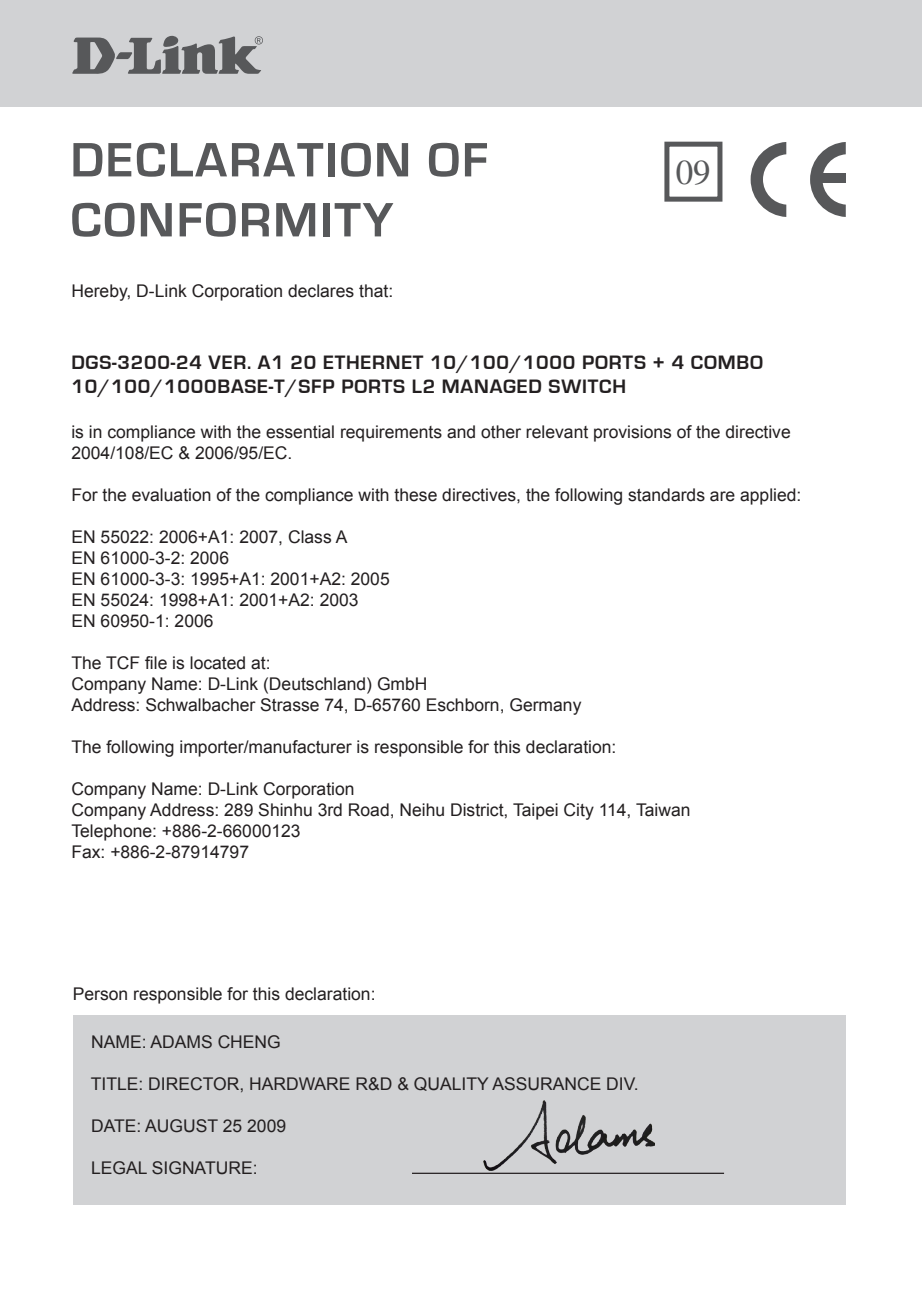
<style>
.page{position:relative;width:922px;height:1297px;background:#fff}
.page>*{position:absolute;margin:0;border:0;box-sizing:border-box;transform-origin:0 0}
.t1{font:700 50px "Eurostile";letter-spacing:.04em;color:#57585a}
.t2{font:35px "Times";color:#57585a}
.t3{font:700 20px/24px "Eurostile";letter-spacing:.04em;color:#231f20}
.t4{font:17.5px/21px "Arial";color:#231f20}
</style>
<div class="page">
<div style="left:1px;top:0;width:920px;height:107px;background:#d1d2d4"></div>
<div style="left:664px;top:142px;width:58px;height:60px;border:5px solid #57585a"></div>
<div style="left:74px;top:1015px;width:771px;height:189px;background:#d1d2d4"></div>
<hr style="left:412px;top:1173px;width:311px;height:1px;background:#231f20">
<img style="left:483px;top:1101px;width:171px;height:70px">
<svg style="left:72px;top:36px;width:191px;height:38px"></svg>
<svg style="left:750px;top:142px;width:36px;height:75px"></svg>
<svg style="left:810px;top:142px;width:35px;height:75px"></svg>
<div style="left:819px;top:174px;width:26px;height:9px;background:#57585a"></div>
<h1 class="t1" style="left:70px;top:133px;width:419px">DECLARATION OF</h1>
<h1 class="t1" style="left:70px;top:193px;width:324px">CONFORMITY</h1>
<p class="t4" style="left:71px;top:280px;width:323px">Hereby, D-Link Corporation declares that:</p>
<h2 class="t2" style="left:675px;top:152px;width:36px">09</h2>
<p class="t3" style="left:71px;top:351px;width:693px">DGS-3200-24 VER. A1 20 ETHERNET 10/100/1000 PORTS + 4 COMBO<br>10/100/1000BASE-T/SFP PORTS L2 MANAGED SWITCH</p>
<p class="t4" style="left:71px;top:421px;width:720px">is in compliance with the essential requirements and other relevant provisions of the directive<br>2004/108/EC &amp; 2006/95/EC.</p>
<p class="t4" style="left:71px;top:484px;width:731px">For the evaluation of the compliance with these directives, the following standards are applied:</p>
<p class="t4" style="left:71px;top:526px;width:320px">EN 55022: 2006+A1: 2007, Class A<br>EN 61000-3-2: 2006<br>EN 61000-3-3: 1995+A1: 2001+A2: 2005<br>EN 55024: 1998+A1: 2001+A2: 2003<br>EN 60950-1: 2006</p>
<p class="t4" style="left:71px;top:652px;width:511px">The TCF file is located at:<br>Company Name: D-Link (Deutschland) GmbH<br>Address: Schwalbacher Strasse 74, D-65760 Eschborn, Germany</p>
<p class="t4" style="left:71px;top:736px;width:546px">The following importer/manufacturer is responsible for this declaration:</p>
<p class="t4" style="left:71px;top:778px;width:620px">Company Name: D-Link Corporation<br>Company Address: 289 Shinhu 3rd Road, Neihu District, Taipei City 114, Taiwan Telephone: +886-2-66000123<br>Fax: +886-2-87914797</p>
<p class="t4" style="left:73px;top:983px;width:304px">Person responsible for this declaration:</p>
<p class="t4" style="left:91px;top:1031px;width:191px">NAME: ADAMS CHENG</p>
<p class="t4" style="left:91px;top:1073px;width:549px">TITLE: DIRECTOR, HARDWARE R&amp;D &amp; QUALITY ASSURANCE DIV.</p>
<p class="t4" style="left:91px;top:1115px;width:196px">DATE: AUGUST 25 2009</p>
<p class="t4" style="left:91px;top:1157px;width:168px">LEGAL SIGNATURE:</p>
</div>
